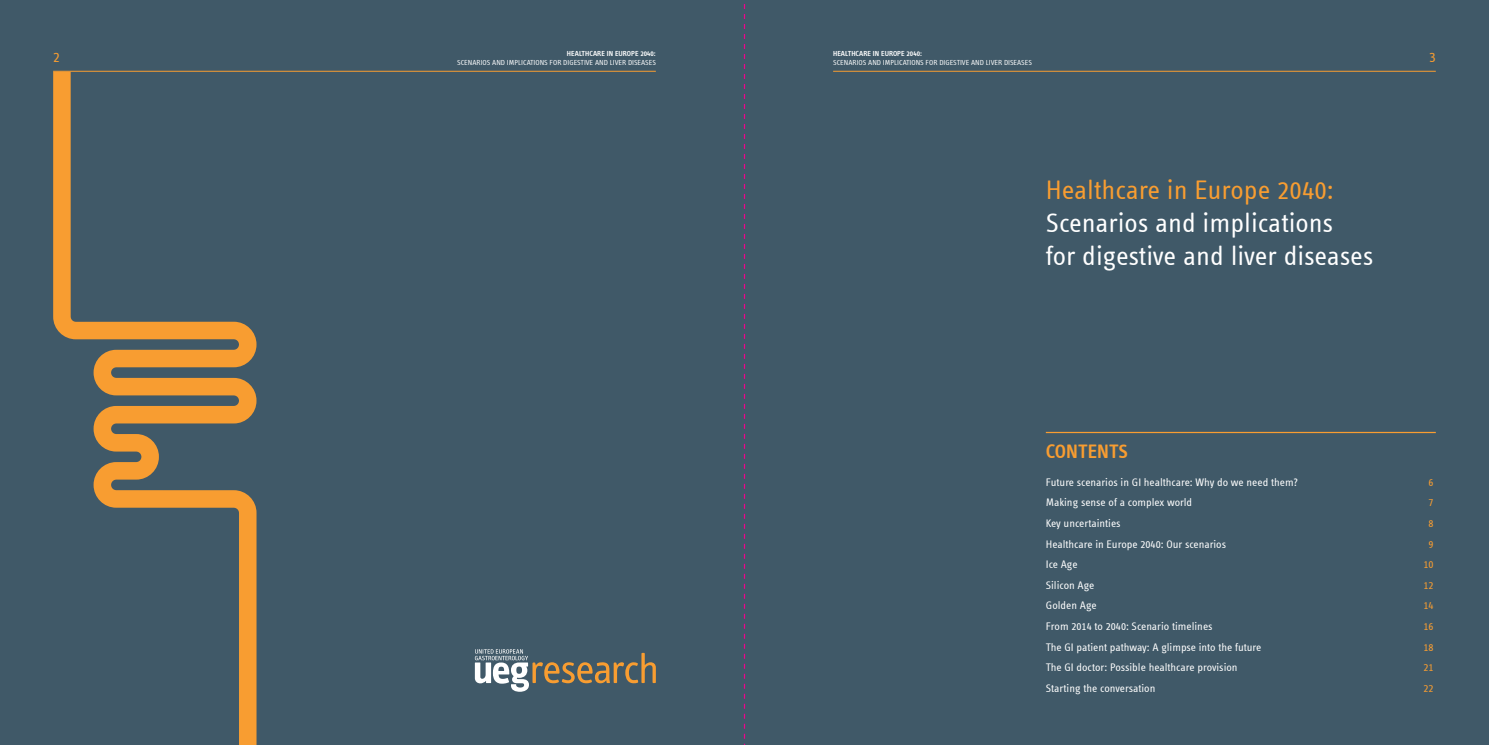
<style>
.page{position:relative;width:1489px;height:745px;background:#fff}
.page>*{position:absolute;margin:0;border:0;box-sizing:border-box;transform-origin:0 0}
.t1{font:27.5px/33px "Info Text Offc Pro";color:#fff}
.t2{font:27.5px "Info Text Offc Pro";color:#f89d31}
.t3{font:600 20px "Info Text Offc Pro";color:#f89d31}
.t4{font:15px "Info Text Offc Pro";color:#f89d31}
.t5{font:11.25px "Info Text Offc Pro";color:#fff}
.t6{font:11.25px "Info Text Offc Pro";color:#f89d31}
.t7{font:7.5px "Info Text Offc Pro";color:#fff}
.t8{font:600 7.5px "Info Text Offc Pro";color:#fff}
</style>
<div class="page">
<div style="left:0;top:0;width:744px;height:744px;background:#405968"></div>
<div style="left:744px;top:0;width:744px;height:744px;background:#405968"></div>
<hr style="left:1045px;top:431px;width:390px;height:2px;background:#f89d31">
<svg style="left:475px;top:649px;width:181px;height:42px"></svg>
<svg style="left:53px;top:70px;width:212px;height:674px"></svg>
<svg style="left:743px;top:4px;width:2px;height:740px"></svg>
<hr style="left:833px;top:71px;width:602px;height:1px;background:#f89d31">
<hr style="left:53px;top:71px;width:603px;height:1px;background:#f89d31">
<h3 class="t4" style="left:53px;top:48px;width:8px">2</h3>
<p class="t8" style="left:567px;top:49px;width:90px">HEALTHCARE IN EUROPE 2040:</p>
<p class="t7" style="left:457px;top:58px;width:74px">Scenarios and Implicatio</p>
<p class="t7" style="left:539px;top:58px;width:28px">nsfor Digesti</p>
<p class="t7" style="left:586px;top:58px;width:47px">ve and Liver Diseases</p>
<p class="t8" style="left:833px;top:49px;width:90px">HEALTHCARE IN EUROPE 2040:</p>
<p class="t7" style="left:833px;top:58px;width:200px">Scenarios and I mplications for Digestive and Liver Diseases</p>
<h1 class="t2" style="left:1045px;top:173px;width:289px">Healthcare in Europe 2040:</h1>
<h1 class="t1" style="left:1045px;top:205px;width:329px">Scenarios and implications<br>for digestive and liver diseases</h1>
<h3 class="t4" style="left:1428px;top:48px;width:8px">3</h3>
<h2 class="t3" style="left:1045px;top:439px;width:84px">CONTENTS</h2>
<p class="t5" style="left:1045px;top:475px;width:254px">Future scenarios in GI healthcare: Why do we need them?</p>
<p class="t6" style="left:1428px;top:475px;width:7px">6</p>
<p class="t5" style="left:1045px;top:495px;width:148px">Making sense of a complex world</p>
<p class="t6" style="left:1428px;top:495px;width:7px">7</p>
<p class="t5" style="left:1045px;top:516px;width:76px">Key uncertainties</p>
<p class="t6" style="left:1428px;top:516px;width:7px">8</p>
<p class="t5" style="left:1045px;top:536px;width:182px">Healthcare in Europe 2040: Our scenarios</p>
<p class="t6" style="left:1428px;top:536px;width:7px">9</p>
<p class="t5" style="left:1045px;top:557px;width:33px">Ice Age</p>
<p class="t6" style="left:1423px;top:557px;width:12px">10</p>
<p class="t5" style="left:1045px;top:578px;width:50px">Silicon Age</p>
<p class="t6" style="left:1423px;top:578px;width:12px">12</p>
<p class="t5" style="left:1045px;top:598px;width:52px">Golden Age</p>
<p class="t6" style="left:1423px;top:598px;width:12px">14</p>
<p class="t5" style="left:1045px;top:619px;width:168px">From 2014 to 2040: Scenario timelines</p>
<p class="t6" style="left:1423px;top:619px;width:12px">16</p>
<p class="t5" style="left:1045px;top:639px;width:217px">The GI patient pathway: A glimpse into the future</p>
<p class="t6" style="left:1423px;top:639px;width:12px">18</p>
<p class="t5" style="left:1045px;top:660px;width:193px">The GI doctor: Possible healthcare provision</p>
<p class="t6" style="left:1423px;top:660px;width:12px">21</p>
<p class="t5" style="left:1045px;top:680px;width:111px">Starting the conversation</p>
<p class="t6" style="left:1423px;top:680px;width:12px">22</p>
</div>
